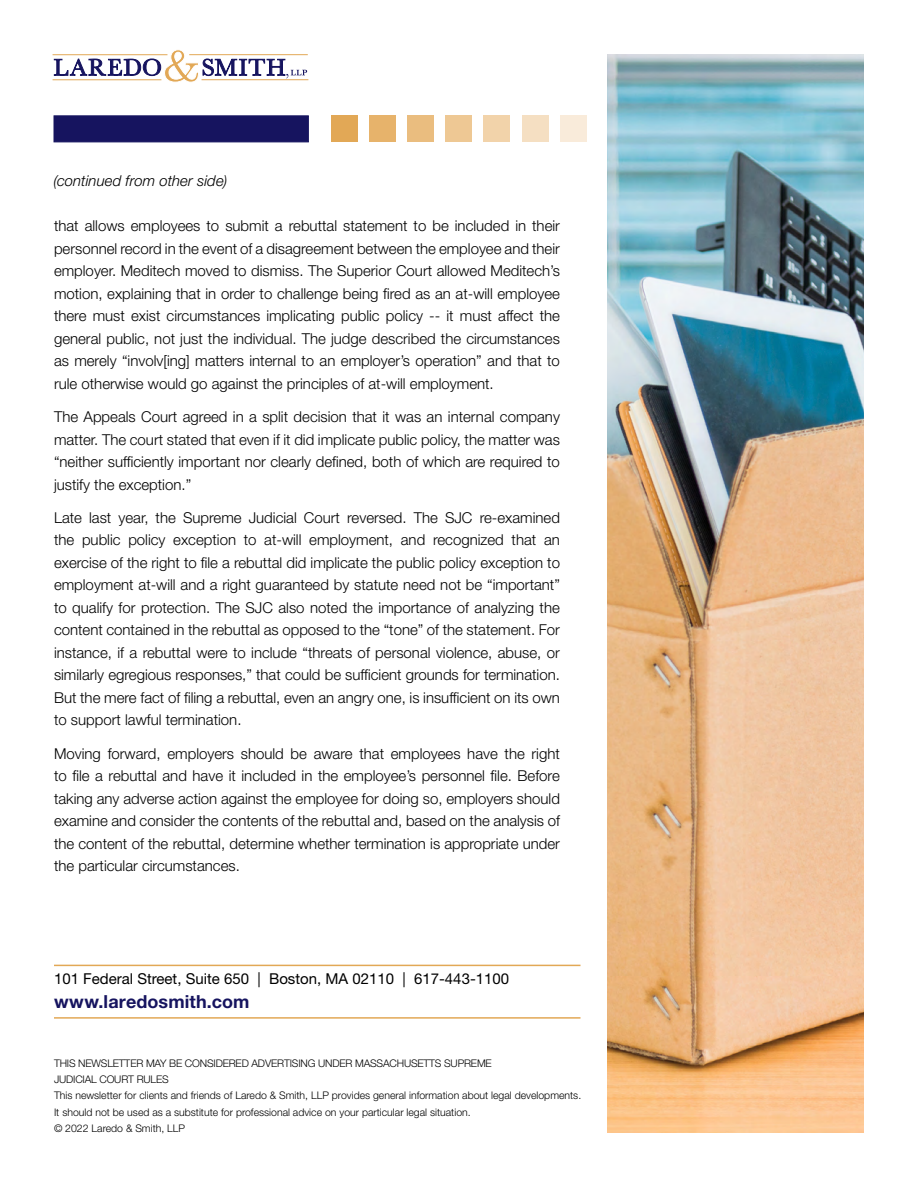
<style>
.page{position:relative;width:918px;height:1188px;background:#fff}
.page>*{position:absolute;margin:0;border:0;box-sizing:border-box;transform-origin:0 0}
.t1{font:700 18px "Helvetica Neue LT Std";letter-spacing:.005em;color:#16145f}
.t2{font:300 15px/22.5px "Helvetica Neue LT Std";color:#000;text-align:justify}
.t3{font:15px "Helvetica Neue LT Std";color:#000}
.t4{font:italic 300 15px "Helvetica Neue LT Std";letter-spacing:.005em;color:#000}
.t5{font:300 10.5px/16.5px "Helvetica Neue LT Std";color:#000}
</style>
<div class="page">
<svg style="left:54px;top:49px;width:253px;height:33px"></svg>
<hr style="left:53px;top:54px;width:114px;height:1px;background:#e2a856">
<hr style="left:53px;top:79px;width:108px;height:1px;background:#e2a856">
<hr style="left:189px;top:54px;width:119px;height:1px;background:#e2a856">
<hr style="left:202px;top:79px;width:106px;height:1px;background:#e2a856">
<div style="left:54px;top:116px;width:255px;height:26px;background:#16145f"></div>
<div style="left:332px;top:115px;width:26px;height:27px;background:#e2a856"></div>
<div style="left:370px;top:115px;width:26px;height:27px;background:#e7b36b"></div>
<div style="left:408px;top:115px;width:26px;height:27px;background:#eabd7f"></div>
<div style="left:446px;top:115px;width:26px;height:27px;background:#eec894"></div>
<div style="left:484px;top:115px;width:26px;height:27px;background:#f2d3aa"></div>
<div style="left:522px;top:115px;width:26px;height:27px;background:#f5dfc2"></div>
<div style="left:560px;top:115px;width:26px;height:27px;background:#f9ebda"></div>
<hr style="left:54px;top:965px;width:526px;height:1px;background:#e2a856">
<img style="left:608px;top:54px;width:256px;height:1078px">
<hr style="left:54px;top:1017px;width:526px;height:2px;background:#e2a856">
<p class="t4" style="left:54px;top:172px;width:175px">(continued from other side)</p>
<p class="t2" style="left:54px;top:214px;width:507px">that allows employees to submit a rebuttal statement to be included in their personnel record in the event of a disagreement between the employee and their employer. Meditech moved to dismiss. The Superior Court allowed Meditech’s motion, explaining that in order to challenge being fired as an at-will employee there must exist circumstances implicating public policy -- it must affect the general public, not just the individual. The judge described the circumstances as merely “involv[ing] matters internal to an employer’s operation” and that to rule otherwise would go against the principles of at-will employment.</p>
<p class="t2" style="left:54px;top:405px;width:507px">The Appeals Court agreed in a split decision that it was an internal company matter. The court stated that even if it did implicate public policy, the matter was “neither sufficiently important nor clearly defined, both of which are required to justify the exception.”</p>
<p class="t2" style="left:54px;top:506px;width:508px">Late last year, the Supreme Judicial Court reversed. The SJC re-examined the public policy exception to at-will employment, and recognized that an exercise of the right to file a rebuttal did implicate the public policy exception to employment at-will and a right guaranteed by statute need not be “important” to qualify for protection. The SJC also noted the importance of analyzing the content contained in the rebuttal as opposed to the “tone” of the statement. For instance, if a rebuttal were to include “threats of personal violence, abuse, or similarly egregious responses,” that could be sufficient grounds for termination.<br>But the mere fact of filing a rebuttal, even an angry one, is insufficient on its own to support lawful termination.</p>
<p class="t2" style="left:54px;top:742px;width:507px">Moving forward, employers should be aware that employees have the right to file a rebuttal and have it included in the employee’s personnel file. Before taking any adverse action against the employee for doing so, employers should examine and consider the contents of the rebuttal and, based on the analysis of the content of the rebuttal, determine whether termination is appropriate under the particular circumstances.</p>
<p class="t3" style="left:54px;top:970px;width:457px">101 Federal Street, Suite 650 | Boston, MA 02110 | 617-443-1100</p>
<p class="t1" style="left:54px;top:991px;width:197px">www.laredosmith.com</p>
<p class="t5" style="left:54px;top:1054px;width:529px">THIS NEWSLETTER MAY BE CONSIDERED ADVERTISING UNDER MASSACHUSETTS SUPREME<br>JUDICIAL COURT RULES<br>This newsletter for clients and friends of Laredo &amp; Smith, LLP provides general information about legal developments.<br>It should not be used as a substitute for professional advice on your particular legal situation.<br>© 2022 Laredo &amp; Smith, LLP</p>
</div>
